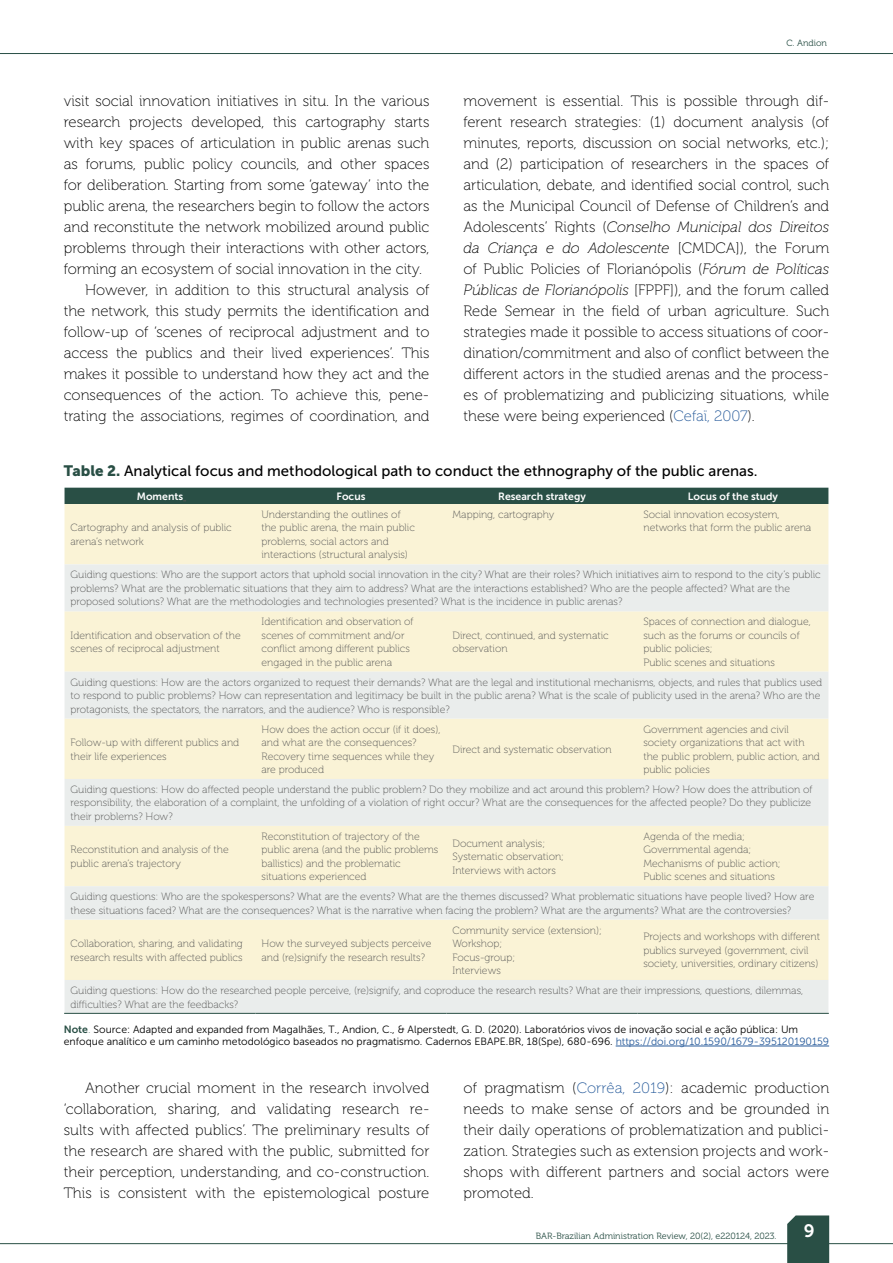
<style>
.page{position:relative;width:893px;height:1263px;background:#fff}
.page>*{position:absolute;margin:0;border:0;box-sizing:border-box;transform-origin:0 0}
.t1{font:18px "Museo Sans 700";color:#fff}
.t2{font:15px/21px "Museo 100";color:#000;text-align:justify}
.t3{font:15px "Museo Sans 500";color:#000}
.t4{font:10.5px/13.5px "Museo 100";color:#575756}
.t5{font:10.5px/12.6px "Museo Sans 300";color:#000}
.t6{font:10.5px "Museo Sans 700";color:#fff}
.t7{font:9px "Museo 300";color:#294f45}
.s1{font-style:italic}
.s2{color:#275b9b}
.s3{font-family:"Museo Sans 900";color:#294f45}
.s4{font-family:"Museo Sans 700";color:#294f45}
.s5{color:#7e958f}
</style>
<div class="page">
<div style="left:787px;top:1215px;width:42px;height:48px;background:#294f45"></div>
<hr style="left:0;top:53px;width:893px;height:1px;background:#294f45">
<hr style="left:0;top:1243px;width:893px;height:1px;background:#294f45">
<hr style="left:616px;top:1046px;width:213px;height:1px;background:#275b9b">
<div style="left:65px;top:504px;width:763px;height:60px;background:#faf3d6"></div>
<svg style="left:65px;top:564px;width:763px;height:449px;background:#f2f0e0"></svg>
<hr style="left:64px;top:1013px;width:191px;height:1px;background:#294f45">
<hr style="left:255px;top:1013px;width:191px;height:1px;background:#294f45">
<hr style="left:446px;top:1013px;width:191px;height:1px;background:#294f45">
<hr style="left:637px;top:1013px;width:192px;height:1px;background:#294f45">
<div style="left:65px;top:488px;width:763px;height:16px;background:#294f45"></div>
<h2 class="t2" style="left:64px;top:91px;width:367px">visit social innovation initiatives in situ. In the various</h2>
<h2 class="t2" style="left:64px;top:112px;width:367px">research projects developed, this cartography starts</h2>
<h2 class="t2" style="left:64px;top:133px;width:367px">with key spaces of articulation in public arenas such</h2>
<h2 class="t2" style="left:64px;top:154px;width:367px">as forums, public policy councils, and other spaces</h2>
<h2 class="t2" style="left:64px;top:175px;width:367px">for deliberation. Starting from some ‘gateway’ into the</h2>
<h2 class="t2" style="left:64px;top:196px;width:367px">public arena, the researchers begin to follow the actors</h2>
<h2 class="t2" style="left:64px;top:217px;width:367px">and reconstitute the network mobilized around public</h2>
<h2 class="t2" style="left:64px;top:238px;width:367px">problems through their interactions with other actors,</h2>
<h2 class="t2" style="left:64px;top:259px;width:360px">forming an ecosystem of social innovation in the city.</h2>
<h2 class="t2" style="left:85px;top:280px;width:346px">However, in addition to this structural analysis of</h2>
<h2 class="t2" style="left:64px;top:301px;width:367px">the network, this study permits the identification and</h2>
<h2 class="t2" style="left:64px;top:322px;width:367px">follow-up of ‘scenes of reciprocal adjustment and to</h2>
<h2 class="t2" style="left:64px;top:343px;width:367px">access the publics and their lived experiences’. This</h2>
<h2 class="t2" style="left:64px;top:364px;width:367px">makes it possible to understand how they act and the</h2>
<h2 class="t2" style="left:64px;top:385px;width:367px">consequences of the action. To achieve this, pene-</h2>
<h2 class="t2" style="left:64px;top:406px;width:367px">trating the associations, regimes of coordination, and</h2>
<p class="t7" style="left:786px;top:38px;width:42px">C. Andion</p>
<p class="t2" style="left:463px;top:91px;width:367px">movement is essential. This is possible through dif&shy;ferent research strategies: (1) document analysis (of minutes, reports, discussion on social networks, etc.); and (2) participation of researchers in the spaces of articulation, debate, and identified social control, such as the Municipal Council of Defense of Children’s and Adolescents’ Rights (<span class="s1">Conselho Municipal dos Direitos da Criança e do Adolescente</span> [CMDCA]), the Forum of Public Policies of Florianópolis (<span class="s1">Fórum de Políticas Públicas de Florianópolis</span> [FPPF]), and the forum called Rede Semear in the field of urban agriculture. Such strategies made it possible to access situations of coor&shy;dination/commitment and also of conflict between the different actors in the studied arenas and the process&shy;es of problematizing and publicizing situations, while these were being experienced (<span class="s2">Cefaï, 2007</span>).</p>
<h2 class="t3" style="left:64px;top:463px;width:695px"><span class="s3">Table 2.</span> Analytical focus and methodological path to conduct the ethnography of the public arenas.</h2>
<p class="t6" style="left:137px;top:490px;width:48px">Moments</p>
<p class="t6" style="left:336px;top:490px;width:30px">Focus</p>
<p class="t6" style="left:498px;top:490px;width:89px">Research strategy</p>
<p class="t6" style="left:688px;top:490px;width:92px">Locus of the study</p>
<p class="t4" style="left:71px;top:521px;width:163px">Cartography and analysis of public arena’s network</p>
<p class="t4" style="left:261px;top:508px;width:155px">Understanding the outlines of the public arena, the main public problems, social actors and interactions (structural analysis)</p>
<p class="t4" style="left:452px;top:508px;width:103px">Mapping, cartography</p>
<p class="t4" style="left:643px;top:508px;width:169px">Social innovation ecosystem, networks that form the public arena</p>
<p class="t4" style="left:71px;top:568px;width:752px">Guiding questions: Who are the support actors that uphold social innovation in the city? What are their roles? Which initiatives aim to respond to the city’s public problems? What are the problematic situations that they aim to address? What are the interactions established? Who are the people affected? What are the proposed solutions? What are the methodologies and technologies presented? What is the incidence in public arenas?</p>
<p class="t4" style="left:71px;top:629px;width:172px">Identification and observation of the scenes of reciprocal adjustment</p>
<p class="t4" style="left:643px;top:615px;width:169px">Spaces of connection and dialogue, such as the forums or councils of public policies;<br>Public scenes and situations</p>
<p class="t4" style="left:71px;top:675px;width:753px">Guiding questions: How are the actors organized to request their demands? What are the legal and institutional mechanisms, objects, and rules that publics used to respond to public problems? How can representation and legitimacy be built in the public arena? What is the scale of publicity used in the arena? Who are the protagonists, the spectators, the narrators, and the audience? Who is responsible?</p>
<p class="t4" style="left:71px;top:736px;width:170px">Follow-up with different publics and their life experiences</p>
<p class="t4" style="left:261px;top:615px;width:154px">Identification and observation of scenes of commitment and/or conflict among different publics engaged in the public arena</p>
<p class="t4" style="left:452px;top:629px;width:158px">Direct, continued, and systematic observation</p>
<p class="t4" style="left:261px;top:722px;width:180px">How does the action occur (if it does), and what are the consequences?<br>Recovery time sequences while they are produced</p>
<p class="t4" style="left:643px;top:722px;width:178px">Government agencies and civil society organizations that act with the public problem, public action, and public policies</p>
<p class="t4" style="left:71px;top:783px;width:743px">Guiding questions: How do affected people understand the public problem? Do they mobilize and act around this problem? How? How does the attribution of responsibility, the elaboration of a complaint, the unfolding of a violation of right occur? What are the consequences for the affected people? Do they publicize their problems? How?</p>
<p class="t4" style="left:71px;top:843px;width:160px">Reconstitution and analysis of the public arena’s trajectory</p>
<p class="t4" style="left:452px;top:743px;width:161px">Direct and systematic observation</p>
<p class="t4" style="left:261px;top:830px;width:178px">Reconstitution of trajectory of the public arena (and the public problems ballistics) and the problematic situations experienced</p>
<p class="t4" style="left:452px;top:836px;width:113px">Document analysis;<br>Systematic observation;<br>Interviews with actors</p>
<p class="t4" style="left:643px;top:830px;width:139px">Agenda of the media;<br>Governmental agenda;<br>Mechanisms of public action;<br>Public scenes and situations</p>
<p class="t4" style="left:71px;top:890px;width:745px">Guiding questions: Who are the spokespersons? What are the events? What are the themes discussed? What problematic situations have people lived? How are these situations faced? What are the consequences? What is the narrative when facing the problem? What are the arguments? What are the controversies?</p>
<p class="t4" style="left:71px;top:937px;width:174px">Collaboration, sharing, and validating research results with affected publics</p>
<p class="t4" style="left:261px;top:937px;width:171px">How the surveyed subjects perceive and (re)signify the research results?</p>
<p class="t4" style="left:452px;top:923px;width:151px">Community service (extension);<br>Workshop;<br>Focus-group;<br>Interviews</p>
<p class="t4" style="left:643px;top:930px;width:178px">Projects and workshops with different publics surveyed (government, civil society, universities, ordinary citizens)</p>
<p class="t4" style="left:71px;top:984px;width:734px">Guiding questions: How do the researched people perceive, (re)signify, and coproduce the research results? What are their impressions, questions, dilemmas, difficulties? What are the feedbacks?</p>
<p class="t5" style="left:64px;top:1023px;width:767px"><span class="s4">Note</span><span class="s5">.</span> Source: Adapted and expanded from Magalhães, T., Andion, C., &amp; Alperstedt, G. D. (2020). Laboratórios vivos de inovação social e ação pública: Um enfoque analítico e um caminho metodológico baseados no pragmatismo. Cadernos EBAPE.BR, 18(Spe), 680-696. <span class="s2">https://doi.org/10.1590/1679-395120190159</span></p>
<p class="t2" style="left:64px;top:1078px;width:367px;text-indent:21px">Another crucial moment in the research involved ‘collaboration, sharing, and validating research re&shy;sults with affected publics’. The preliminary results of the research are shared with the public, submitted for their perception, understanding, and co-construction.<br>This is consistent with the epistemological posture</p>
<p class="t2" style="left:463px;top:1078px;width:367px">of pragmatism (<span class="s2">Corrêa, 2019</span>): academic production needs to make sense of actors and be grounded in their daily operations of problematization and publici&shy;zation. Strategies such as extension projects and work&shy;shops with different partners and social actors were promoted.</p>
<p class="t7" style="left:536px;top:1231px;width:242px">BAR-Brazilian Administration Review, 20(2), e220124, 2023.</p>
<h1 class="t1" style="left:804px;top:1221px;width:12px">9</h1>
</div>
